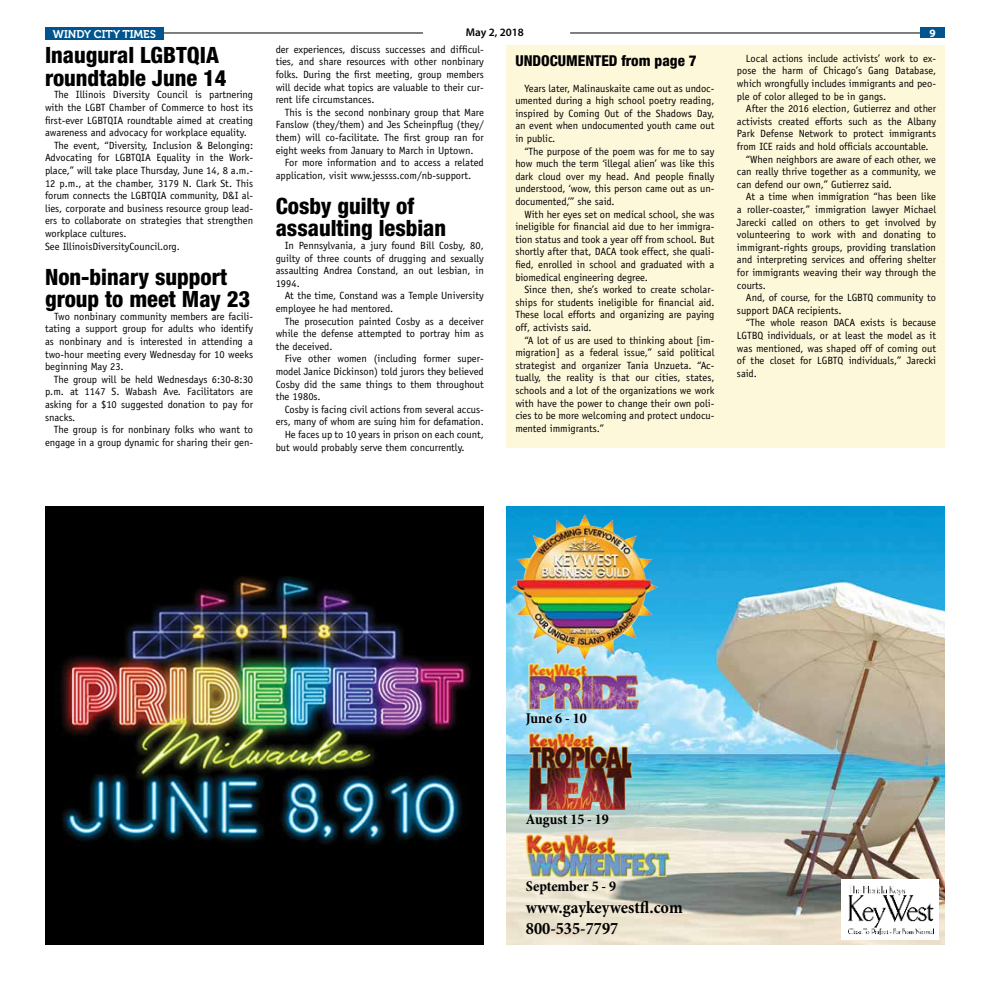
<style>
.page{position:relative;width:990px;height:990px;background:#fff}
.page>*{position:absolute;margin:0;border:0;box-sizing:border-box;transform-origin:0 0}
.t1{font:800 condensed 22.5px/22.5px "Helvetica Neue";color:#000}
.t2{font:700 condensed 17.5px/21px "Minion Pro";color:#000}
.t3{font:700 condensed 15px "Minion Pro";color:#000}
.t4{font:800 condensed 15px "Helvetica Neue";color:#000}
.t5{font:11.25px "Museo 700";color:#fff}
.t6{font:600 11.25px "Myriad Pro";color:#000}
.t7{font:700 11.25px "Myriad Pro";color:#fff}
.t8{font:10.5px/12.6px "Officina Sans";color:#000;text-align:justify}
</style>
<div class="page">
<hr style="left:164px;top:33px;width:259px;height:1px;background:#000">
<hr style="left:570px;top:33px;width:374px;height:1px;background:#000">
<div style="left:920px;top:28px;width:25px;height:10px;background:#00558f"></div>
<div style="left:45px;top:28px;width:119px;height:12px;background:#00558f"></div>
<div style="left:506px;top:45px;width:439px;height:402px;background:#fef8da"></div>
<img style="left:45px;top:506px;width:439px;height:439px">
<img style="left:506px;top:506px;width:439px;height:439px">
<img style="left:526px;top:731px;width:107px;height:82px">
<img style="left:526px;top:831px;width:144px;height:49px">
<img style="left:526px;top:661px;width:118px;height:55px">
<div style="left:841px;top:879px;width:97px;height:61px;background:#fff"></div>
<img style="left:849px;top:886px;width:85px;height:48px">
<img style="left:511px;top:513px;width:147px;height:148px">
<p class="t5" style="left:53px;top:28px;width:105px">WINDY CITY TIMES</p>
<p class="t6" style="left:466px;top:25px;width:60px">May 2, 2018</p>
<p class="t7" style="left:929px;top:26px;width:8px">9</p>
<h1 class="t1" style="left:45px;top:44px;width:183px">Inaugural LGBTQIA roundtable June 14</h1>
<p class="t8" style="left:54px;top:88px;width:201px">The Illinois Diversity Council is partnering</p>
<p class="t8" style="left:45px;top:101px;width:210px">with the LGBT Chamber of Commerce to host its</p>
<p class="t8" style="left:45px;top:114px;width:210px">first-ever LGBTQIA roundtable aimed at creating</p>
<p class="t8" style="left:45px;top:126px;width:203px">awareness and advocacy for workplace equality.</p>
<p class="t8" style="left:54px;top:139px;width:201px">The event, “Diversity, Inclusion &amp; Belonging:</p>
<p class="t8" style="left:45px;top:151px;width:210px">Advocating for LGBTQIA Equality in the Work-</p>
<p class="t8" style="left:45px;top:164px;width:210px">place,” will take place Thursday, June 14, 8 a.m.-</p>
<p class="t8" style="left:45px;top:177px;width:210px">12 p.m., at the chamber, 3179 N. Clark St. This</p>
<p class="t8" style="left:45px;top:189px;width:210px">forum connects the LGBTQIA community, D&amp;I al-</p>
<p class="t8" style="left:45px;top:202px;width:210px">lies, corporate and business resource group lead-</p>
<p class="t8" style="left:45px;top:214px;width:210px">ers to collaborate on strategies that strengthen</p>
<p class="t8" style="left:45px;top:227px;width:83px">workplace cultures.</p>
<p class="t8" style="left:45px;top:240px;width:136px">See IllinoisDiversityCouncil.org.</p>
<h1 class="t1" style="left:45px;top:265px;width:207px">Non-binary support group to meet May 23</h1>
<p class="t8" style="left:45px;top:310px;width:210px;text-indent:9px">Two nonbinary community members are facili&shy;tating a support group for adults who identify as nonbinary and is interested in attending a two-hour meeting every Wednesday for 10 weeks beginning May 23.</p>
<p class="t8" style="left:45px;top:373px;width:210px;text-indent:9px">The group will be held Wednesdays 6:30-8:30 p.m. at 1147 S. Wabash Ave. Facilitators are asking for a $10 suggested donation to pay for snacks.</p>
<p class="t8" style="left:45px;top:423px;width:210px;text-align:right">The group is for nonbinary folks who want to engage in a group dynamic for sharing their gen-</p>
<p class="t8" style="left:276px;top:43px;width:210px">der experiences, discuss successes and difficul&shy;ties, and share resources with other nonbinary folks. During the first meeting, group members will decide what topics are valuable to their cur&shy;rent life circumstances.</p>
<p class="t8" style="left:285px;top:106px;width:201px">This is the second nonbinary group that Mare</p>
<p class="t8" style="left:276px;top:119px;width:210px">Fanslow (they/them) and Jes Scheinpflug (they/</p>
<p class="t8" style="left:276px;top:131px;width:210px">them) will co-facilitate. The first group ran for</p>
<p class="t8" style="left:276px;top:144px;width:200px">eight weeks from January to March in Uptown.</p>
<p class="t8" style="left:285px;top:156px;width:201px">For more information and to access a related</p>
<p class="t8" style="left:276px;top:169px;width:197px">application, visit www.jessss.com/nb-support.</p>
<h1 class="t1" style="left:276px;top:194px;width:172px">Cosby guilty of assaulting lesbian</h1>
<p class="t8" style="left:276px;top:239px;width:210px;text-indent:9px">In Pennsylvania, a jury found Bill Cosby, 80, guilty of three counts of drugging and sexually assaulting Andrea Constand, an out lesbian, in 1994.</p>
<p class="t8" style="left:276px;top:290px;width:210px;text-indent:9px">At the time, Constand was a Temple University employee he had mentored.</p>
<p class="t8" style="left:276px;top:315px;width:210px;text-indent:9px">The prosecution painted Cosby as a deceiver while the defense attempted to portray him as the deceived.</p>
<p class="t8" style="left:276px;top:353px;width:210px;text-indent:9px">Five other women (including former super&shy;model Janice Dickinson) told jurors they believed Cosby did the same things to them throughout the 1980s.</p>
<p class="t8" style="left:285px;top:403px;width:201px">Cosby is facing civil actions from several accus-</p>
<p class="t8" style="left:276px;top:416px;width:210px">ers, many of whom are suing him for defamation.</p>
<p class="t8" style="left:285px;top:428px;width:201px">He faces up to 10 years in prison on each count,</p>
<p class="t8" style="left:276px;top:441px;width:191px">but would probably serve them concurrently.</p>
<p class="t8" style="left:737px;top:52px;width:201px;text-indent:9px">Local actions include activists’ work to ex&shy;pose the harm of Chicago’s Gang Database, which wrongfully includes immigrants and peo&shy;ple of color alleged to be in gangs.</p>
<p class="t8" style="left:746px;top:102px;width:192px">After the 2016 election, Gutierrez and other</p>
<p class="t8" style="left:737px;top:115px;width:201px">activists created efforts such as the Albany</p>
<p class="t8" style="left:737px;top:128px;width:201px">Park Defense Network to protect immigrants</p>
<p class="t8" style="left:737px;top:140px;width:193px">from ICE raids and hold officials accountable.</p>
<p class="t8" style="left:746px;top:153px;width:192px">“When neighbors are aware of each other, we</p>
<p class="t8" style="left:737px;top:165px;width:201px">can really thrive together as a community, we</p>
<p class="t8" style="left:737px;top:178px;width:157px">can defend our own,” Gutierrez said.</p>
<p class="t8" style="left:746px;top:191px;width:192px">At a time when immigration “has been like</p>
<p class="t8" style="left:737px;top:203px;width:201px">a roller-coaster,” immigration lawyer Michael</p>
<p class="t8" style="left:737px;top:216px;width:201px">Jarecki called on others to get involved by</p>
<p class="t8" style="left:737px;top:228px;width:201px">volunteering to work with and donating to</p>
<p class="t8" style="left:737px;top:241px;width:201px">immigrant-rights groups, providing translation</p>
<p class="t8" style="left:737px;top:254px;width:201px">and interpreting services and offering shelter</p>
<p class="t8" style="left:737px;top:266px;width:201px">for immigrants weaving their way through the</p>
<p class="t8" style="left:737px;top:279px;width:30px">courts.</p>
<p class="t8" style="left:746px;top:291px;width:192px">And, of course, for the LGBTQ community to</p>
<p class="t8" style="left:737px;top:304px;width:106px">support DACA recipients.</p>
<p class="t8" style="left:746px;top:317px;width:192px">“The whole reason DACA exists is because</p>
<p class="t8" style="left:737px;top:329px;width:201px">LGTBQ individuals, or at least the model as it</p>
<p class="t8" style="left:737px;top:342px;width:201px">was mentioned, was shaped off of coming out</p>
<p class="t8" style="left:737px;top:354px;width:201px">of the closet for LGBTQ individuals,” Jarecki</p>
<p class="t8" style="left:737px;top:367px;width:21px">said.</p>
<h3 class="t4" style="left:515px;top:52px;width:183px">UNDOCUMENTED from page 7</h3>
<p class="t8" style="left:515px;top:82px;width:201px;text-indent:9px">Years later, Malinauskaite came out as undoc&shy;umented during a high school poetry reading, inspired by Coming Out of the Shadows Day, an event when undocumented youth came out in public.</p>
<p class="t8" style="left:515px;top:145px;width:201px;text-indent:9px">“The purpose of the poem was for me to say how much the term ‘illegal alien’ was like this dark cloud over my head. And people finally understood, ‘wow, this person came out as un&shy;documented,’” she said.</p>
<p class="t8" style="left:515px;top:208px;width:201px;text-indent:9px">With her eyes set on medical school, she was ineligible for financial aid due to her immigra&shy;tion status and took a year off from school. But shortly after that, DACA took effect, she quali&shy;fied, enrolled in school and graduated with a biomedical engineering degree.</p>
<p class="t8" style="left:515px;top:283px;width:201px;text-indent:9px">Since then, she’s worked to create scholar&shy;ships for students ineligible for financial aid.<br>These local efforts and organizing are paying off, activists said.</p>
<p class="t8" style="left:515px;top:334px;width:201px;text-indent:9px">“A lot of us are used to thinking about [im&shy;migration] as a federal issue,” said political strategist and organizer Tania Unzueta. “Ac&shy;tually, the reality is that our cities, states, schools and a lot of the organizations we work with have the power to change their own poli&shy;cies to be more welcoming and protect undocu&shy;mented immigrants.”</p>
<h3 class="t3" style="left:526px;top:708px;width:62px">June 6 - 10</h3>
<h3 class="t3" style="left:526px;top:809px;width:84px">August 15 - 19</h3>
<h3 class="t3" style="left:526px;top:876px;width:92px">September 5 - 9</h3>
<h2 class="t2" style="left:526px;top:897px;width:158px">www.gaykeywestfl.com<br>800-535-7797</h2>
</div>
